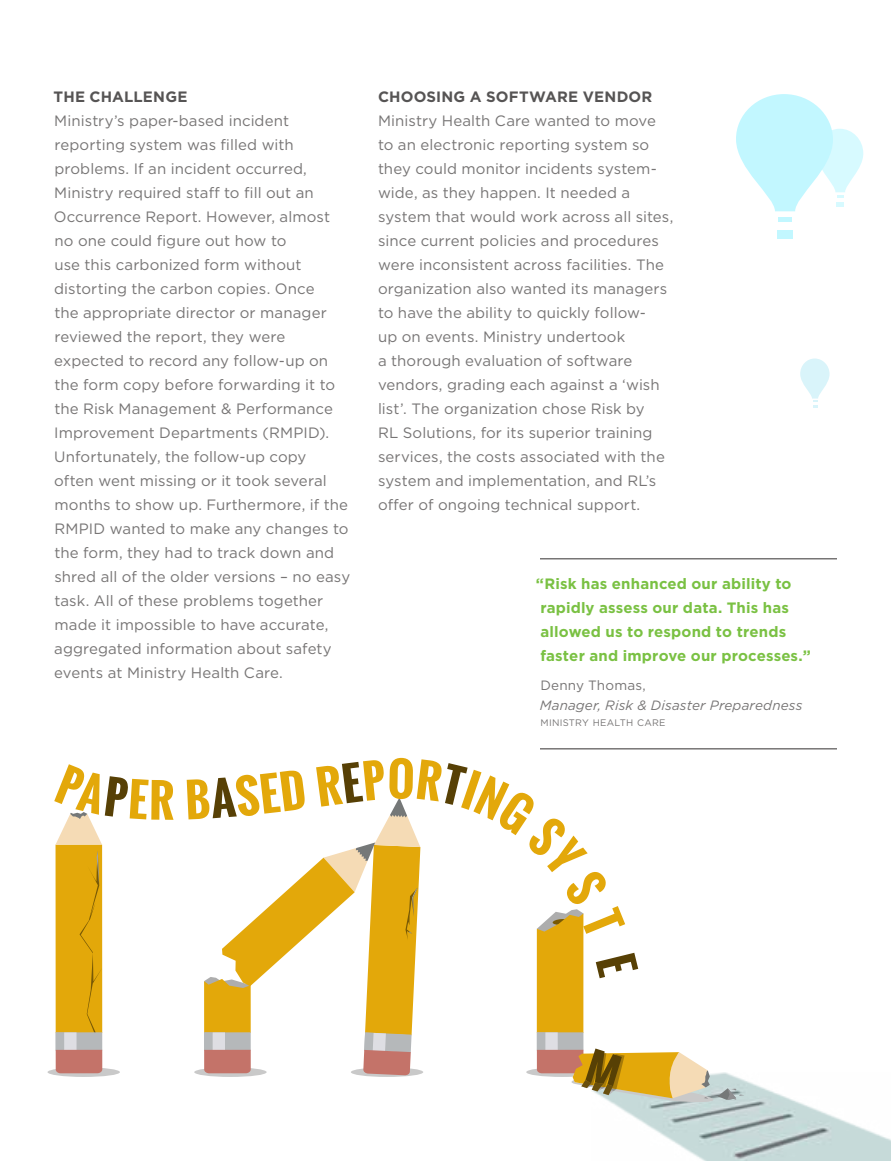
<style>
.page{position:relative;width:891px;height:1161px;background:#fff}
.page>*{position:absolute;margin:0;border:0;box-sizing:border-box;transform-origin:0 0}
.t1{font:15px/24px "Gotham";letter-spacing:.005em;color:#777575}
.t2{font:700 15px/24px "Gotham";letter-spacing:.01em;color:#7ac143}
.t3{font:700 15px "Gotham";letter-spacing:.01em;color:#565454}
.t4{font:italic 13.5px "Gotham";letter-spacing:.01em;color:#777575}
.t5{font:13.5px "Gotham";letter-spacing:.015em;color:#777575}
.t6{font:9.45px "Gotham";letter-spacing:.02em;color:#777575}
</style>
<div class="page">
<img style="left:610px;top:1080px;width:281px;height:81px">
<svg style="left:48px;top:1067px;width:72px;height:10px"></svg>
<div style="left:56px;top:1032px;width:46px;height:18px;background:#b5b8ba"></div>
<div style="left:64px;top:1032px;width:13px;height:18px;background:#dedee3"></div>
<svg style="left:56px;top:1050px;width:46px;height:23px"></svg>
<svg style="left:54px;top:764px;width:120px;height:269px"></svg>
<svg style="left:187px;top:758px;width:558px;height:344px"></svg>
<svg style="left:800px;top:359px;width:30px;height:49px"></svg>
<div style="left:778px;top:230px;width:15px;height:9px;background:#c2f7ff"></div>
<svg style="left:736px;top:94px;width:127px;height:117px"></svg>
<div style="left:779px;top:217px;width:13px;height:5px;background:#c2f7ff"></div>
<hr style="left:540px;top:558px;width:297px;height:2px;background:#777575">
<hr style="left:540px;top:748px;width:297px;height:2px;background:#777575">
<p class="t3" style="left:54px;top:87px;width:135px">THE CHALLENGE</p>
<p class="t1" style="left:54px;top:108px;width:298px">Ministry’s paper-based incident reporting system was filled with problems. If an incident occurred, Ministry required staff to fill out an Occurrence Report. However, almost no one could figure out how to<br>use this carbonized form without distorting the carbon copies. Once<br>the appropriate director or manager reviewed the report, they were expected to record any follow-up on the form copy before forwarding it to the Risk Management &amp; Performance Improvement Departments (RMPID).<br>Unfortunately, the follow-up copy<br>often went missing or it took several months to show up. Furthermore, if the RMPID wanted to make any changes to the form, they had to track down and shred all of the older versions – no easy task. All of these problems together made it impossible to have accurate, aggregated information about safety events at Ministry Health Care.</p>
<p class="t3" style="left:378px;top:87px;width:276px">CHOOSING A SOFTWARE VENDOR</p>
<p class="t1" style="left:378px;top:108px;width:297px">Ministry Health Care wanted to move to an electronic reporting system so they could monitor incidents system&shy;wide, as they happen. It needed a system that would work across all sites, since current policies and procedures were inconsistent across facilities. The organization also wanted its managers to have the ability to quickly follow-<br>up on events. Ministry undertook<br>a thorough evaluation of software vendors, grading each against a ‘wish list’. The organization chose Risk by<br>RL Solutions, for its superior training services, the costs associated with the system and implementation, and RL’s offer of ongoing technical support.</p>
<p class="t2" style="left:540px;top:571px;width:272px;text-indent:-5px">“Risk has enhanced our ability to rapidly assess our data. This has allowed us to respond to trends faster and improve our processes.”</p>
<p class="t5" style="left:540px;top:677px;width:107px">Denny Thomas,</p>
<p class="t4" style="left:540px;top:696px;width:264px">Manager, Risk &amp; Disaster Preparedness</p>
<p class="t6" style="left:541px;top:717px;width:126px">MINISTRY HEALTH CARE</p>
</div>
